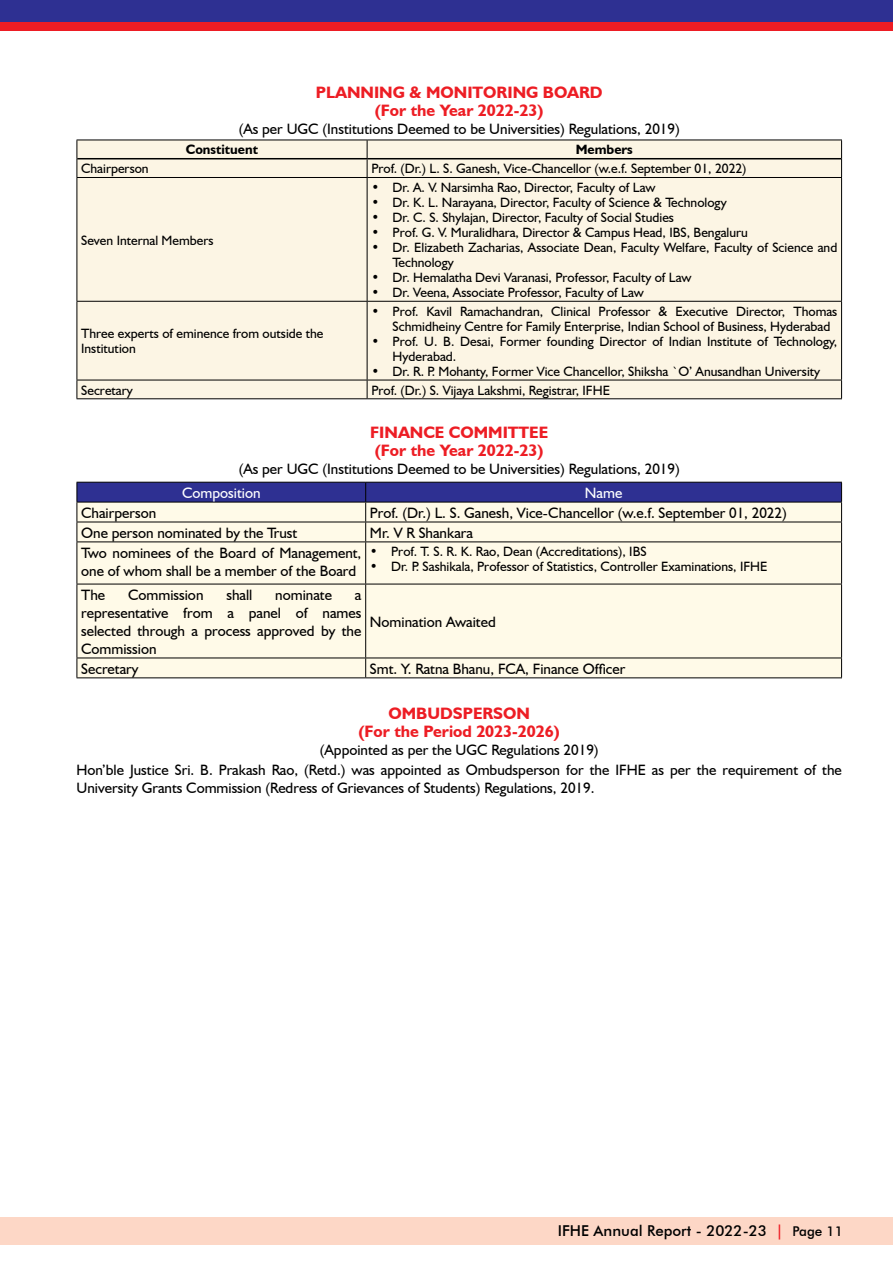
<style>
.page{position:relative;width:893px;height:1263px;background:#fff}
.page>*{position:absolute;margin:0;border:0;box-sizing:border-box;transform-origin:0 0}
.t1{font:700 16.5px/18px "Humanist 521 BT";color:#ed1d24;text-align:center}
.t2{font:15px/18px "Humanist 521 BT";color:#000}
.t3{font:500 15px "Futura BT";color:#000}
.t4{font:15px "Humanist 521 BT";color:#fff}
.t5{font:13.5px/15px "Humanist 521 BT";color:#000}
.t6{font:700 13.5px "Humanist 521 BT";color:#000}
.s1{color:#ed1d24}
.s2{font-size:13.5px}
</style>
<div class="page">
<div style="left:0;top:0;width:893px;height:23px;background:#2e3092"></div>
<div style="left:0;top:23px;width:893px;height:8px;background:#ed1d24"></div>
<div style="left:78px;top:141px;width:763px;height:257px;background:#fcf5e4"></div>
<hr style="left:77px;top:140px;width:290px;height:1px;background:#000">
<hr style="left:367px;top:140px;width:475px;height:1px;background:#000">
<svg style="left:77px;top:140px;width:1px;height:37px"></svg>
<svg style="left:367px;top:140px;width:1px;height:37px"></svg>
<svg style="left:841px;top:140px;width:1px;height:37px"></svg>
<hr style="left:77px;top:177px;width:290px;height:1px;background:#000">
<hr style="left:77px;top:178px;width:1px;height:123px;background:#000">
<hr style="left:367px;top:177px;width:475px;height:1px;background:#000">
<hr style="left:367px;top:178px;width:1px;height:123px;background:#000">
<hr style="left:841px;top:178px;width:1px;height:123px;background:#000">
<hr style="left:77px;top:301px;width:290px;height:1px;background:#000">
<hr style="left:77px;top:302px;width:1px;height:78px;background:#000">
<hr style="left:367px;top:301px;width:475px;height:1px;background:#000">
<hr style="left:367px;top:302px;width:1px;height:78px;background:#000">
<hr style="left:841px;top:302px;width:1px;height:78px;background:#000">
<hr style="left:77px;top:380px;width:290px;height:1px;background:#000">
<svg style="left:77px;top:380px;width:1px;height:18px"></svg>
<hr style="left:367px;top:380px;width:475px;height:1px;background:#000">
<svg style="left:367px;top:380px;width:1px;height:18px"></svg>
<svg style="left:841px;top:380px;width:1px;height:18px"></svg>
<hr style="left:77px;top:398px;width:290px;height:1px;background:#000">
<hr style="left:367px;top:398px;width:475px;height:1px;background:#000">
<hr style="left:77px;top:158px;width:290px;height:1px;background:#000">
<hr style="left:367px;top:158px;width:474px;height:1px;background:#000">
<div style="left:78px;top:542px;width:763px;height:135px;background:#fffae8"></div>
<svg style="left:77px;top:482px;width:765px;height:59px;background:#afadc1"></svg>
<hr style="left:77px;top:541px;width:289px;height:1px;background:#000">
<hr style="left:77px;top:542px;width:1px;height:42px;background:#000">
<hr style="left:366px;top:541px;width:476px;height:1px;background:#000">
<hr style="left:365px;top:542px;width:1px;height:42px;background:#000">
<hr style="left:841px;top:542px;width:1px;height:42px;background:#000">
<hr style="left:77px;top:584px;width:289px;height:1px;background:#000">
<hr style="left:77px;top:584px;width:1px;height:74px;background:#000">
<hr style="left:366px;top:584px;width:476px;height:1px;background:#000">
<hr style="left:365px;top:584px;width:1px;height:74px;background:#000">
<hr style="left:841px;top:584px;width:1px;height:74px;background:#000">
<hr style="left:77px;top:658px;width:289px;height:1px;background:#000">
<svg style="left:77px;top:658px;width:1px;height:19px"></svg>
<hr style="left:366px;top:658px;width:476px;height:1px;background:#000">
<svg style="left:365px;top:658px;width:1px;height:19px"></svg>
<svg style="left:841px;top:658px;width:1px;height:19px"></svg>
<hr style="left:77px;top:677px;width:289px;height:1px;background:#000">
<hr style="left:366px;top:677px;width:476px;height:1px;background:#000">
<div style="left:0;top:1218px;width:893px;height:27px;background:#fdd7c6"></div>
<p class="t1" style="left:316px;top:83px;width:288px">PLANNING &amp; MONITORING BOARD (For the Year 2022-23)</p>
<p class="t2" style="left:239px;top:119px;width:443px">(As per UGC (Institutions Deemed to be Universities) Regulations, 2019)</p>
<p class="t6" style="left:186px;top:141px;width:74px">Constituent</p>
<p class="t6" style="left:576px;top:141px;width:59px">Members</p>
<p class="t5" style="left:81px;top:161px;width:69px">Chairperson</p>
<p class="t5" style="left:371px;top:161px;width:377px">Prof. (Dr.) L. S. Ganesh, Vice-Chancellor (w.e.f. September 01, 2022)</p>
<p class="t5" style="left:81px;top:232px;width:134px">Seven Internal Members</p>
<p class="t5" style="left:81px;top:326px;width:244px">Three experts of eminence from outside the<br>Institution</p>
<p class="t5" style="left:371px;top:180px;width:286px">• Dr. A. V. Narsimha Rao, Director, Faculty of Law</p>
<p class="t5" style="left:371px;top:195px;width:357px">• Dr. K. L. Narayana, Director, Faculty of Science &amp; Technology</p>
<p class="t5" style="left:371px;top:210px;width:304px">• Dr. C. S. Shylajan, Director, Faculty of Social Studies</p>
<p class="t5" style="left:371px;top:225px;width:378px">• Prof. G. V. Muralidhara, Director &amp; Campus Head, IBS, Bengaluru</p>
<p class="t5" style="left:393px;top:240px;width:446px;text-indent:-21px">• Dr. Elizabeth Zacharias, Associate Dean, Faculty Welfare, Faculty of Science and<br>Technology</p>
<p class="t5" style="left:371px;top:270px;width:322px">• Dr. Hemalatha Devi Varanasi, Professor, Faculty of Law</p>
<p class="t5" style="left:371px;top:285px;width:274px">• Dr. Veena, Associate Professor, Faculty of Law</p>
<p class="t5" style="left:393px;top:303px;width:446px;text-indent:-21px">• Prof. Kavil Ramachandran, Clinical Professor &amp; Executive Director, Thomas<br>Schmidheiny Centre for Family Enterprise, Indian School of Business, Hyderabad</p>
<p class="t5" style="left:393px;top:333px;width:446px;text-indent:-21px">• Prof. U. B. Desai, Former founding Director of Indian Institute of Technology,<br>Hyderabad.</p>
<p class="t5" style="left:371px;top:363px;width:450px">• Dr. R. P. Mohanty, Former Vice Chancellor, Shiksha `O’ Anusandhan University</p>
<p class="t5" style="left:81px;top:382px;width:53px">Secretary</p>
<p class="t5" style="left:371px;top:382px;width:240px">Prof. (Dr.) S. Vijaya Lakshmi, Registrar, IFHE</p>
<p class="t1" style="left:370px;top:423px;width:179px;text-align:left">FINANCE COMMITTEE (For the Year 2022-23)</p>
<p class="t2" style="left:239px;top:459px;width:443px">(As per UGC (Institutions Deemed to be Universities) Regulations, 2019)</p>
<p class="t4" style="left:182px;top:483px;width:80px">Composition</p>
<p class="t4" style="left:585px;top:483px;width:39px">Name</p>
<p class="t2" style="left:81px;top:503px;width:77px">Chairperson</p>
<p class="t2" style="left:370px;top:503px;width:418px">Prof. (Dr.) L. S. Ganesh, Vice-Chancellor (w.e.f. September 01, 2022)</p>
<p class="t2" style="left:81px;top:523px;width:218px">One person nominated by the Trust</p>
<p class="t2" style="left:370px;top:523px;width:104px">Mr. V R Shankara</p>
<p class="t2" style="left:81px;top:543px;width:282px">Two nominees of the Board of Management, one of whom shall be a member of the Board</p>
<p class="t5" style="left:370px;top:544px;width:278px">• Prof. T. S. R. K. Rao, Dean (Accreditations), IBS</p>
<p class="t5" style="left:370px;top:559px;width:399px">• Dr. P. Sashikala, Professor of Statistics, Controller Examinations, IFHE</p>
<p class="t2" style="left:81px;top:585px;width:26px">The</p>
<p class="t2" style="left:128px;top:585px;width:77px">Commission</p>
<p class="t2" style="left:226px;top:585px;width:27px">shall</p>
<p class="t2" style="left:275px;top:585px;width:58px">nominate</p>
<p class="t2" style="left:81px;top:585px;width:282px;text-align:justify;text-indent:274px">a representative from a panel of names selected through a process approved by the Commission</p>
<p class="t2" style="left:370px;top:612px;width:127px">Nomination Awaited</p>
<p class="t2" style="left:81px;top:659px;width:59px">Secretary</p>
<p class="t2" style="left:370px;top:659px;width:257px">Smt. Y. Ratna Bhanu, FCA, Finance Officer</p>
<p class="t1" style="left:359px;top:704px;width:203px">OMBUDSPERSON<br>(For the Period 2023-2026)</p>
<p class="t2" style="left:77px;top:739px;width:767px;line-height:20.1px;text-align:center">(Appointed as per the UGC Regulations 2019)<br>Hon’ble Justice Sri. B. Prakash Rao, (Retd.) was appointed as Ombudsperson for the IFHE as per the requirement of the</p>
<p class="t2" style="left:77px;top:779px;width:520px">University Grants Commission (Redress of Grievances of Students) Regulations, 2019.</p>
<p class="t3" style="left:558px;top:1221px;width:287px">IFHE Annual Report - 2022-23 <span class="s1">|</span> <span class="s2">Page 11</span></p>
</div>
